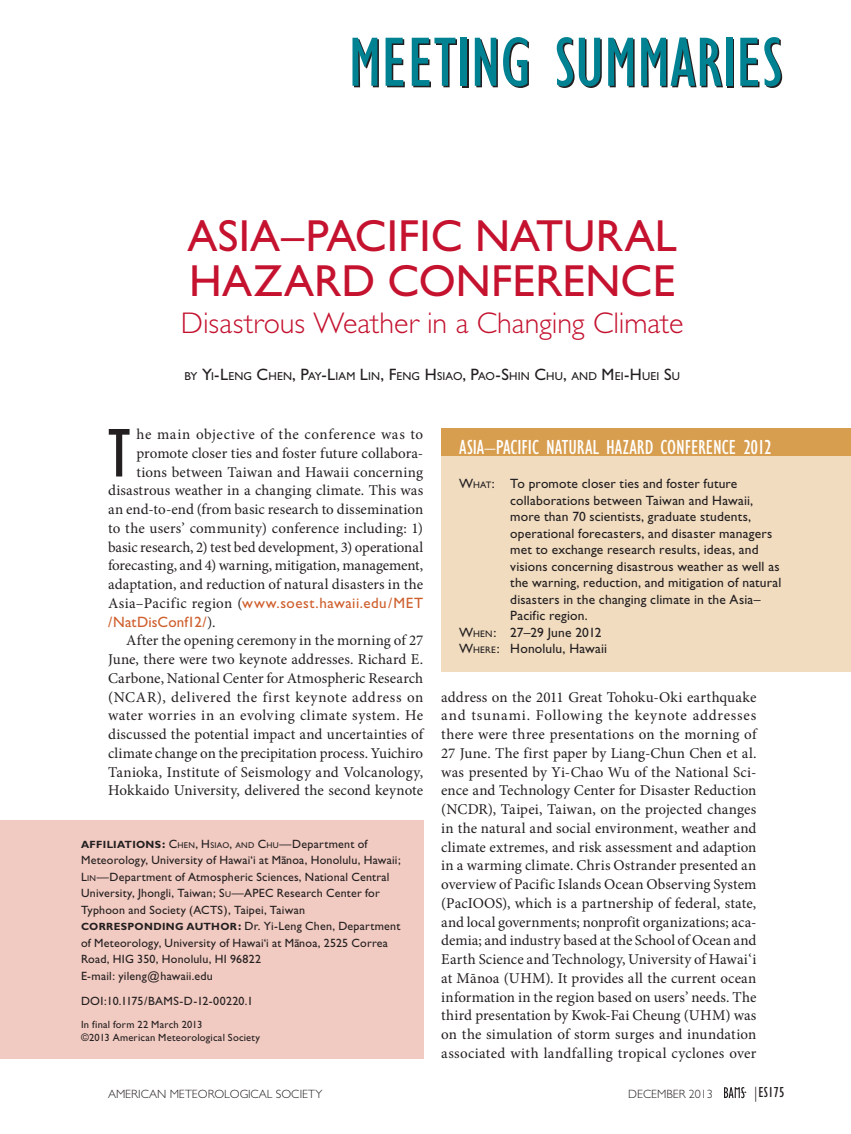
<style>
.page{position:relative;width:851px;height:1134px;background:#fff}
.page>*{position:absolute;margin:0;border:0;box-sizing:border-box;transform-origin:0 0}
.First_Paragraph_w_Dr{font:condensed 71.1px "Gill Sans";color:#231f20}
.Article_Title__Main{font:45px/45px "Gill Sans";color:#c4122f}
.Article_Title__Sub{font:300 30px "Gill Sans";color:#c4122f}
.Sidebar_Title__R_col{font:condensed 21px "Gill Sans";letter-spacing:-.005em;color:#fff}
.Body_Text{font:15px/18.8px "Minion Pro";letter-spacing:.01em;color:#231f20;text-align:justify}
.First_Paragraph_w_Dr-2{font:15px "Minion Pro";letter-spacing:.005em;color:#231f20}
.First_Paragraph_w_Dr-3{font:15px "Gill Sans";letter-spacing:.03em;color:#ce5e2c}
.First_Paragraph_w_Dr-4{font:15px "Minion Pro";letter-spacing:.035em;color:#231f20}
.First_Paragraph_w_Dr-5{font:15px "Gill Sans";letter-spacing:.005em;color:#ce5e2c}
.t1{font:condensed 15px "Gill Sans";color:#231f20}
.Sidebar_First_Paragr{font:13.5px/16.5px "Gill Sans";letter-spacing:.015em;color:#231f20}
.Affiliation_Correspo{font:12px/16.5px "Gill Sans";letter-spacing:.015em;color:#231f20}
.e-mail{font:12px "Gill Sans";letter-spacing:.015em;color:#231f20}
.t2{font:300 12px "Gill Sans";color:#231f20}
.Authors{font:11.55px "Gill Sans";letter-spacing:.015em;color:#231f20}
.In_Final_Form_Copyri{font:10.5px/13.5px "Gill Sans";letter-spacing:.02em;color:#231f20}
.s1{font-size:16.5px}
.s2{font-family:"Minion Pro";color:#231f20}
.s3{font-weight:700;font-size:10.5px}
.s4{font-weight:700}
.s5{font-style:inherit}
.s6{font-size:8.4px}
.s7{font-size:9.45px}
.s8{font-weight:300;font-stretch:normal}
</style>
<div class="page">
<div style="left:441px;top:428px;width:409px;height:243px;background:#f1dcc0"></div>
<div style="left:441px;top:428px;width:409px;height:27px;background:#d89e4f"></div>
<div style="left:0;top:821px;width:423px;height:238px;background:#f1cac1"></div>
<div style="left:462px;top:39px;width:6px;height:48px;background:#008293"></div>
<svg style="left:727px;top:39px;width:6px;height:48px"></svg>
<svg style="left:352px;top:38px;width:27px;height:49px"></svg>
<svg style="left:385px;top:38px;width:20px;height:49px"></svg>
<svg style="left:412px;top:38px;width:45px;height:49px"></svg>
<div style="left:460px;top:38px;width:6px;height:48px;background:#008293"></div>
<svg style="left:475px;top:37px;width:54px;height:51px"></svg>
<svg style="left:556px;top:37px;width:45px;height:51px"></svg>
<svg style="left:608px;top:38px;width:26px;height:49px"></svg>
<svg style="left:641px;top:37px;width:82px;height:50px"></svg>
<div style="left:726px;top:38px;width:6px;height:48px;background:#008293"></div>
<svg style="left:740px;top:37px;width:42px;height:51px"></svg>
<svg style="left:724px;top:1087px;width:22px;height:11px"></svg>
<p class="Article_Title__Main" style="left:187px;top:213px;width:491px">ASIA–PACIFIC NATURAL<br>HAZARD CONFERENCE</p>
<p class="Article_Title__Sub" style="left:181px;top:306px;width:504px">Disastrous Weather in a Changing Climate</p>
<p class="Authors" style="left:184px;top:369px;width:497px">BY <span class="s1">Y</span>I<span class="s1">-L</span>ENG <span class="s1">C</span>HEN<span class="s1">, P</span>AY<span class="s1">-L</span>IAM <span class="s1">L</span>IN<span class="s1">, F</span>ENG <span class="s1">H</span> SIAO<span class="s1">, P</span>AO<span class="s1">-S</span>HIN <span class="s1">C</span>HU<span class="s1">,</span> AND <span class="s1">M</span> EI<span class="s1">-H</span> UEI <span class="s1">S</span>U</p>
<p class="First_Paragraph_w_Dr" style="left:108px;top:415px;width:24px">T</p>
<p class="First_Paragraph_w_Dr-4" style="left:137px;top:424px;width:288px">he main objective of the conference was to</p>
<p class="First_Paragraph_w_Dr-2" style="left:137px;top:443px;width:288px">promote closer ties and foster future collabora-</p>
<p class="First_Paragraph_w_Dr-2" style="left:137px;top:462px;width:288px">tions between Taiwan and Hawaii concerning</p>
<p class="First_Paragraph_w_Dr-2" style="left:108px;top:480px;width:317px">disastrous weather in a changing climate. This was</p>
<p class="First_Paragraph_w_Dr-2" style="left:108px;top:499px;width:317px">an end-to-end (from basic research to dissemination</p>
<p class="First_Paragraph_w_Dr-2" style="left:108px;top:518px;width:316px">to the users’ community) conference including: 1)</p>
<p class="First_Paragraph_w_Dr-2" style="left:108px;top:537px;width:316px">basic research, 2) test bed development, 3) operational</p>
<p class="First_Paragraph_w_Dr-2" style="left:108px;top:555px;width:317px">forecasting, and 4) warning, mitigation, management,</p>
<p class="First_Paragraph_w_Dr-2" style="left:108px;top:574px;width:317px">adaptation, and reduction of natural disasters in the</p>
<p class="First_Paragraph_w_Dr-3" style="left:108px;top:594px;width:316px"><span class="s2">Asia–Pacific region (</span>www.soest.hawaii.edu/MET</p>
<p class="First_Paragraph_w_Dr-5" style="left:108px;top:613px;width:109px">/NatDisConf12/<span class="s2">).</span></p>
<p class="Body_Text" style="left:108px;top:631px;width:317px;text-indent:18px">After the opening ceremony in the morning of 27<br>June, there were two keynote addresses. Richard E.<br>Carbone, National Center for Atmospheric Research (NCAR), delivered the first keynote address on water worries in an evolving climate system. He discussed the potential impact and uncertainties of climate change on the precipitation process. Yuichiro Tanioka, Institute of Seismology and Volcanology, Hokkaido University, delivered the second keynote</p>
<p class="Affiliation_Correspo" style="left:81px;top:835px;width:321px"><span class="s3">AFFILIATIONS</span><span class="s4">:</span> <span class="s5">C</span><span class="s6">HEN</span><span class="s5">, H</span> <span class="s6">SIAO</span><span class="s5">,</span> <span class="s6">AND</span> <span class="s5">C</span><span class="s6">HU</span>—Department of Meteorology, University of Hawai‘i at Ma¯noa, Honolulu, Hawaii; <span class="s5">L</span><span class="s6">IN</span>—Department of Atmospheric Sciences, National Central University, Jhongli, Taiwan; <span class="s5">S</span><span class="s6">U</span>—APEC Research Center for Typhoon and Society (ACTS), Taipei, Taiwan</p>
<p class="Affiliation_Correspo" style="left:81px;top:918px;width:321px"><span class="s3">CORRESPONDING AUTHOR</span><span class="s4">:</span> Dr. Yi-Leng Chen, Department of Meteorology, University of Hawai‘i at Ma¯noa, 2525 Correa<br>Road, HIG 350, Honolulu, HI 96822</p>
<p class="e-mail" style="left:81px;top:969px;width:133px">E-mail: yileng@hawaii.edu</p>
<p class="e-mail" style="left:81px;top:994px;width:173px">DOI:10.1175/BAMS-D-12-00220.1</p>
<p class="In_Final_Form_Copyri" style="left:81px;top:1017px;width:181px">In final form 22 March 2013<br>©2013 American Meteorological Society</p>
<p class="Sidebar_Title__R_col" style="left:459px;top:435px;width:314px">ASIA–PACIFIC NATURAL HAZARD CONFERENCE 2012</p>
<p class="Sidebar_First_Paragr" style="left:510px;top:475px;width:272px;text-indent:-51px"><span class="s5">W</span><span class="s7">HAT</span>: To promote closer ties and foster future collaborations between Taiwan and Hawaii, more than 70 scientists, graduate students, operational forecasters, and disaster managers met to exchange research results, ideas, and visions concerning disastrous weather as well as the warning, reduction, and mitigation of natural disasters in the changing climate in the Asia– Pacific region.</p>
<p class="Sidebar_First_Paragr" style="left:459px;top:624px;width:144px"><span class="s5">W</span><span class="s7">HEN</span>: 27–29 June 2012</p>
<p class="Sidebar_First_Paragr" style="left:459px;top:640px;width:149px"><span class="s5">W</span><span class="s7">HERE</span>: Honolulu, Hawaii</p>
<p class="Body_Text" style="left:441px;top:687px;width:317px">address on the 2011 Great Tohoku-Oki earthquake and tsunami. Following the keynote addresses there were three presentations on the morning of 27 June. The first paper by Liang-Chun Chen et al. was presented by Yi-Chao Wu of the National Sci&shy;ence and Technology Center for Disaster Reduction (NCDR), Taipei, Taiwan, on the projected changes in the natural and social environment, weather and climate extremes, and risk assessment and adaption in a warming climate. Chris Ostrander presented an overview of Pacific Islands Ocean Observing System (PacIOOS), which is a partnership of federal, state, and local governments; nonprofit organizations; aca&shy;demia; and industry based at the School of Ocean and Earth Science and Technology, University of Hawai‘i at Mānoa (UHM). It provides all the current ocean information in the region based on users’ needs. The third presentation by Kwok-Fai Cheung (UHM) was on the simulation of storm surges and inundation associated with landfalling tropical cyclones over</p>
<p class="t2" style="left:108px;top:1087px;width:216px">AMERICAN METEOROLOGICAL SOCIETY</p>
<p class="t2" style="left:628px;top:1087px;width:86px">DECEMBER 2013</p>
<p class="t1" style="left:754px;top:1084px;width:32px"><span class="s8">|</span>ES175</p>
</div>
